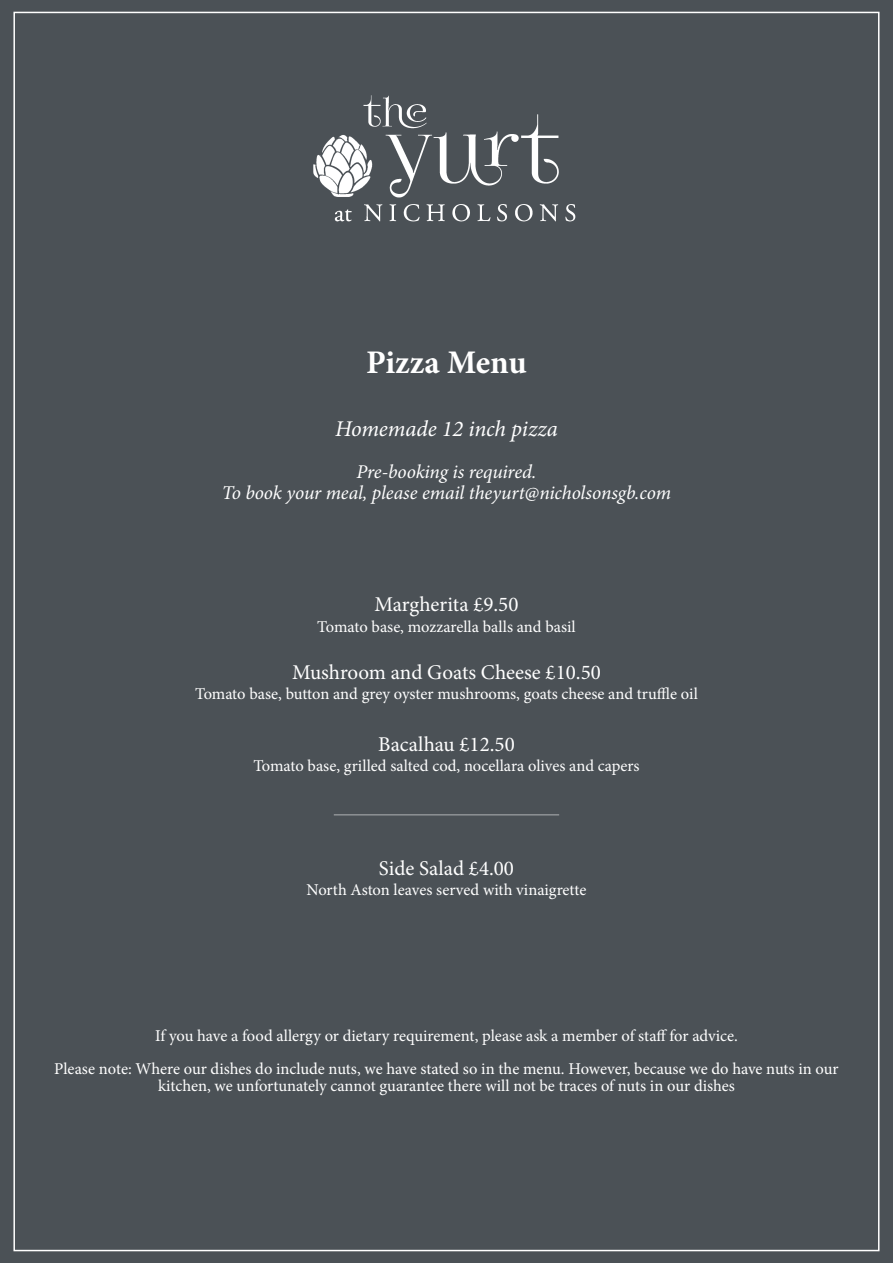
<style>
.page{position:relative;width:893px;height:1263px;background:#4b5156}
.page>*{position:absolute;margin:0;border:0;box-sizing:border-box;transform-origin:0 0}
.t1{font:700 33px "Minion Pro";letter-spacing:-.005em;color:#fff}
.t2{font:italic 22.5px "Minion Pro";letter-spacing:-.005em;color:#fff}
.t3{font:21px "Minion Pro";color:#fff}
.t4{font:italic 19.5px/21px "Minion Pro";letter-spacing:-.005em;color:#fff;text-align:center}
.t5{font:16.5px/16.5px "Minion Pro";letter-spacing:-.005em;color:#fff;text-align:center}
</style>
<div class="page">
<hr style="left:334px;top:814px;width:225px;height:1px;background:#fff">
<img style="left:289px;top:84px;width:315px;height:140px">
<p class="t1" style="left:366px;top:339px;width:162px">Pizza Menu</p>
<p class="t2" style="left:335px;top:414px;width:224px">Homemade 12 inch pizza</p>
<p class="t4" style="left:222px;top:461px;width:451px">Pre-booking is required.<br>To book your meal, please email theyurt@nicholsonsgb.com</p>
<p class="t3" style="left:374px;top:590px;width:145px">Margherita £9.50</p>
<p class="t5" style="left:317px;top:619px;width:260px">Tomato base, mozzarella balls and basil</p>
<p class="t3" style="left:292px;top:658px;width:310px">Mushroom and Goats Cheese £10.50</p>
<p class="t5" style="left:195px;top:685px;width:504px">Tomato base, button and grey oyster mushrooms, goats cheese and truffle oil</p>
<p class="t3" style="left:378px;top:730px;width:138px">Bacalhau £12.50</p>
<p class="t5" style="left:253px;top:757px;width:388px">Tomato base, grilled salted cod, nocellara olives and capers</p>
<p class="t3" style="left:379px;top:854px;width:137px">Side Salad £4.00</p>
<p class="t5" style="left:307px;top:881px;width:281px">North Aston leaves served with vinaigrette</p>
<p class="t5" style="left:155px;top:1028px;width:584px">If you have a food allergy or dietary requirement, please ask a member of staff for advice.</p>
<p class="t5" style="left:54px;top:1061px;width:786px">Please note: Where our dishes do include nuts, we have stated so in the menu. However, because we do have nuts in our kitchen, we unfortunately cannot guarantee there will not be traces of nuts in our dishes</p>
</div>
